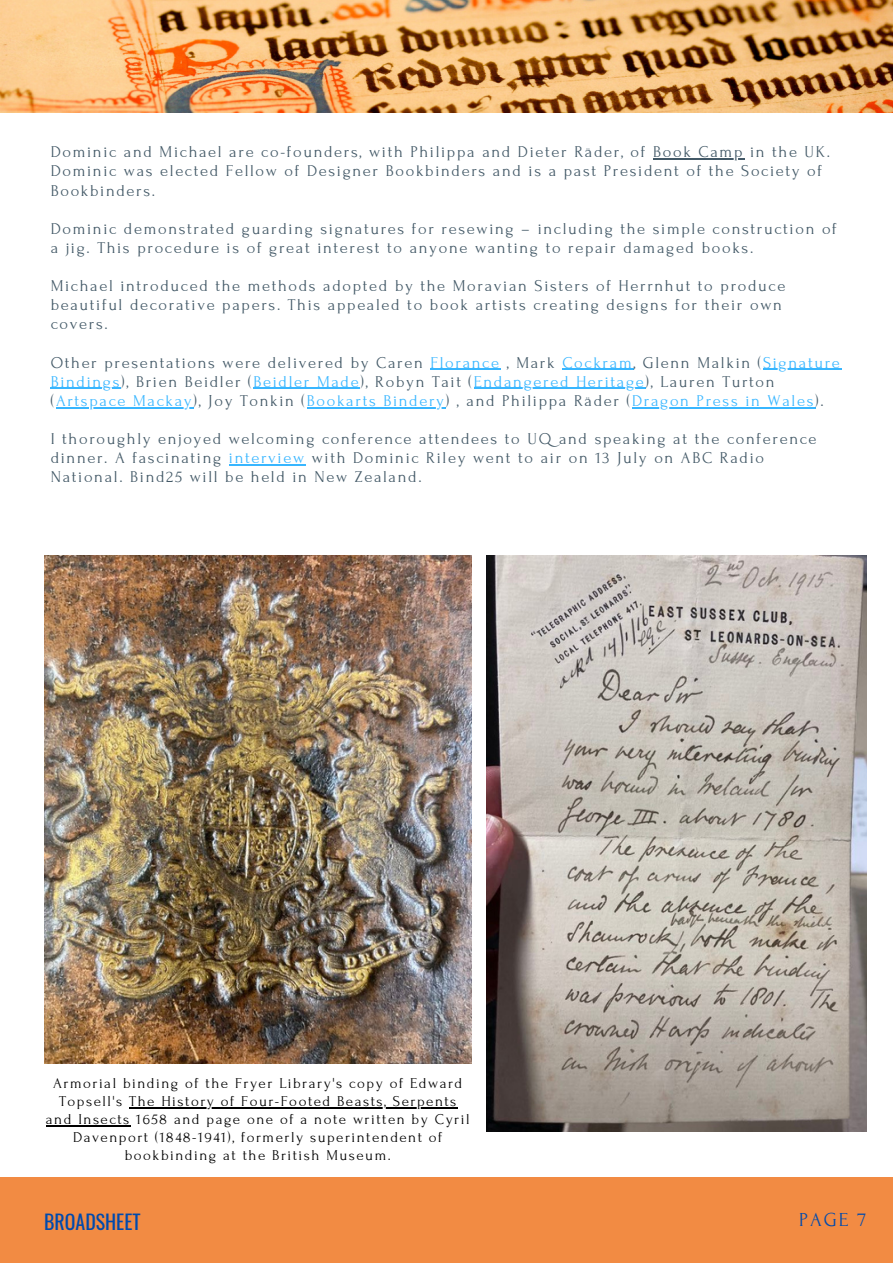
<style>
.page{position:relative;width:893px;height:1264px;background:#fff}
.page>*{position:absolute;margin:0;border:0;box-sizing:border-box;transform-origin:0 0}
.t1{font:19.8px "Oswald";color:#004aad}
.t2{font:19.8px "Forum";color:#004aad}
.t3{font:16.5px/19px "Forum";letter-spacing:.1em;color:#435967}
.t4{font:15px/18px "Forum";letter-spacing:.1em;color:#000;text-align:center}
.s1{color:#38b6ff}
</style>
<div class="page">
<img style="left:0;top:0;width:892px;height:112px">
<div style="left:0;top:1176px;width:892px;height:86px;background:#f28b43"></div>
<img style="left:44px;top:555px;width:427px;height:508px">
<img style="left:486px;top:555px;width:380px;height:576px">
<hr style="left:653px;top:158px;width:91px;height:1px;background:#435967">
<hr style="left:430px;top:369px;width:32px;height:1px;background:#38b6ff">
<svg style="left:462px;top:369px;width:39px;height:1px"></svg>
<hr style="left:562px;top:369px;width:71px;height:1px;background:#38b6ff">
<hr style="left:763px;top:369px;width:78px;height:1px;background:#38b6ff">
<hr style="left:51px;top:388px;width:70px;height:1px;background:#38b6ff">
<hr style="left:253px;top:388px;width:107px;height:1px;background:#38b6ff">
<hr style="left:474px;top:388px;width:171px;height:1px;background:#38b6ff">
<hr style="left:56px;top:407px;width:137px;height:1px;background:#38b6ff">
<hr style="left:307px;top:407px;width:138px;height:1px;background:#38b6ff">
<hr style="left:632px;top:407px;width:183px;height:1px;background:#38b6ff">
<hr style="left:229px;top:464px;width:77px;height:1px;background:#38b6ff">
<hr style="left:129px;top:1106px;width:329px;height:2px;background:#000">
<hr style="left:46px;top:1124px;width:85px;height:2px;background:#000">
<p class="t3" style="left:51px;top:143px;width:780px">Dominic and Michael are co-founders, with Philippa and Dieter Räder, of Book Camp in the UK.<br>Dominic was elected Fellow of Designer Bookbinders and is a past President of the Society of<br>Bookbinders.</p>
<p class="t3" style="left:51px;top:219px;width:787px">Dominic demonstrated guarding signatures for resewing – including the simple construction of a jig. This procedure is of great interest to anyone wanting to repair damaged books.</p>
<p class="t3" style="left:51px;top:276px;width:736px">Michael introduced the methods adopted by the Moravian Sisters of Herrnhut to produce beautiful decorative papers. This appealed to book artists creating designs for their own covers.</p>
<p class="t3" style="left:51px;top:353px;width:790px">Other presentations were delivered by Caren <span class="s1">Florance</span> , Mark <span class="s1">Cockram</span>, Glenn Malkin (<span class="s1">Signature<br>Bindings</span>), Brien Beidler (<span class="s1">Beidler Made</span>), Robyn Tait (<span class="s1">Endangered Heritage</span>), Lauren Turton (<span class="s1">Artspace Mackay</span>), Joy Tonkin (<span class="s1">Bookarts Bindery</span>) , and Philippa Räder (<span class="s1">Dragon Press in Wales</span>).</p>
<p class="t3" style="left:51px;top:429px;width:767px">I thoroughly enjoyed welcoming conference attendees to UQand speaking at the conference dinner. A fascinating <span class="s1">interview</span> with Dominic Riley went to air on 13 July on ABC Radio<br>National. Bind25 will be held in New Zealand.</p>
<p class="t4" style="left:46px;top:1074px;width:425px">Armorial binding of the Fryer Library's copy of Edward Topsell's The History of Four-Footed Beasts, Serpents and Insects 1658 and page one of a note written by Cyril Davenport (1848-1941), formerly superintendent of bookbinding at the British Museum.</p>
<p class="t1" style="left:44px;top:1205px;width:98px">BROADSHEET</p>
<p class="t2" style="left:799px;top:1209px;width:69px">PAGE 7</p>
</div>
